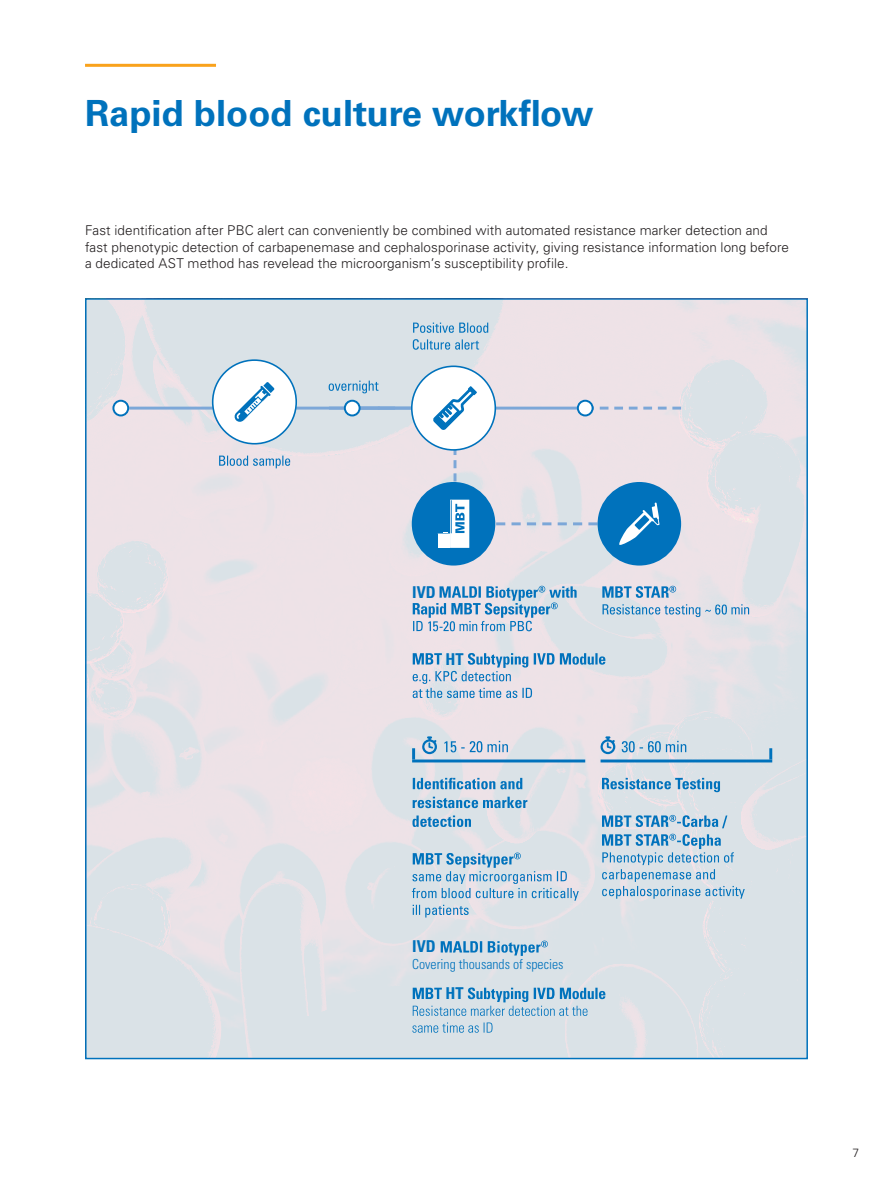
<style>
.page{position:relative;width:893px;height:1187px;background:#fff}
.page>*{position:absolute;margin:0;border:0;box-sizing:border-box;transform-origin:0 0}
.t1{font:700 36px "Univers LT Std";color:#0072bc}
.t2{font:700 condensed 16.35px "Univers LT Std";color:#0072bc}
.t3{font:300 condensed 13.8px "Univers LT Std";color:#0072bc}
.t4{font:300 13.5px/16.5px "Univers LT Std";letter-spacing:.005em;color:#231f20}
.t5{font:300 12px "Univers LT Std";color:#231f20}
</style>
<div class="page">
<hr style="left:85px;top:64px;width:131px;height:3px;background:#f9a21c">
<img style="left:88px;top:301px;width:717px;height:755px">
<svg style="left:496px;top:522px;width:102px;height:3px"></svg>
<svg style="left:453px;top:450px;width:3px;height:31px"></svg>
<hr style="left:496px;top:406px;width:83px;height:3px;background:#7ca7d8">
<hr style="left:412px;top:759px;width:173px;height:3px;background:#0072bc">
<hr style="left:601px;top:759px;width:171px;height:3px;background:#0072bc">
<svg style="left:412px;top:748px;width:3px;height:11px"></svg>
<svg style="left:769px;top:748px;width:3px;height:11px"></svg>
<hr style="left:329px;top:406px;width:83px;height:3px;background:#7ca7d8">
<hr style="left:296px;top:406px;width:84px;height:3px;background:#7ca7d8">
<hr style="left:129px;top:406px;width:84px;height:3px;background:#7ca7d8">
<svg style="left:594px;top:406px;width:87px;height:3px"></svg>
<div style="left:213px;top:360px;width:83px;height:83px;background:#fff;border-radius:50%"></div>
<div style="left:212px;top:359px;width:85px;height:85px;border:2px solid #0072bc;border-radius:50%"></div>
<div style="left:113px;top:400px;width:15px;height:15px;background:#fff;border-radius:50%"></div>
<div style="left:112px;top:400px;width:17px;height:16px;border:2px solid #0072bc;border-radius:50%"></div>
<div style="left:345px;top:400px;width:15px;height:15px;background:#fff;border-radius:50%"></div>
<div style="left:344px;top:400px;width:17px;height:16px;border:2px solid #0072bc;border-radius:50%"></div>
<div style="left:578px;top:400px;width:15px;height:15px;background:#fff;border-radius:50%"></div>
<div style="left:577px;top:400px;width:17px;height:16px;border:2px solid #0072bc;border-radius:50%"></div>
<div style="left:414px;top:484px;width:79px;height:79px;background:#0072bc;border-radius:50%"></div>
<div style="left:412px;top:482px;width:83px;height:83px;border:4px solid #0072bc;border-radius:50%"></div>
<div style="left:600px;top:484px;width:79px;height:79px;background:#0072bc;border-radius:50%"></div>
<div style="left:598px;top:482px;width:83px;height:83px;border:4px solid #0072bc;border-radius:50%"></div>
<div style="left:412px;top:366px;width:83px;height:84px;background:#fff;border-radius:50%"></div>
<div style="left:411px;top:365px;width:85px;height:85px;border:2px solid #0072bc;border-radius:50%"></div>
<svg style="left:433px;top:386px;width:44px;height:44px"></svg>
<svg style="left:438px;top:499px;width:31px;height:49px"></svg>
<svg style="left:441px;top:940px;width:107px;height:15px;background:#8ebad7"></svg>
<svg style="left:412px;top:852px;width:167px;height:65px;background:#bcd1e0"></svg>
<svg style="left:412px;top:815px;width:59px;height:11px"></svg>
<svg style="left:413px;top:796px;width:114px;height:12px"></svg>
<svg style="left:413px;top:777px;width:109px;height:12px"></svg>
<svg style="left:602px;top:814px;width:143px;height:84px;background:#b0cbde"></svg>
<svg style="left:602px;top:777px;width:118px;height:15px;background:#93bcd8"></svg>
<svg style="left:444px;top:740px;width:64px;height:12px"></svg>
<svg style="left:621px;top:740px;width:65px;height:12px"></svg>
<svg style="left:422px;top:736px;width:15px;height:18px"></svg>
<svg style="left:600px;top:736px;width:15px;height:18px"></svg>
<svg style="left:329px;top:380px;width:50px;height:13px"></svg>
<svg style="left:219px;top:455px;width:71px;height:13px"></svg>
<svg style="left:413px;top:653px;width:192px;height:45px;background:#bfcddf"></svg>
<svg style="left:413px;top:585px;width:164px;height:46px;background:#aec6dc"></svg>
<svg style="left:602px;top:604px;width:147px;height:13px;background:#b1c8dd"></svg>
<svg style="left:602px;top:585px;width:74px;height:13px"></svg>
<svg style="left:413px;top:339px;width:66px;height:11px"></svg>
<svg style="left:413px;top:322px;width:75px;height:11px"></svg>
<svg style="left:234px;top:382px;width:40px;height:40px"></svg>
<svg style="left:619px;top:502px;width:41px;height:43px"></svg>
<svg style="left:412px;top:1022px;width:80px;height:10px"></svg>
<svg style="left:413px;top:987px;width:192px;height:28px;background:#a5c7dc"></svg>
<h1 class="t1" style="left:85px;top:92px;width:510px">Rapid blood culture workflow</h1>
<p class="t4" style="left:85px;top:222px;width:705px">Fast identification after PBC alert can conveniently be combined with automated resistance marker detection and fast phenotypic detection of carbapenemase and cephalosporinase activity, giving resistance information long before a dedicated AST method has revelead the microorganism’s susceptibility profile.</p>
<p class="t2" style="left:412px;top:581px;width:25px">IVD</p>
<p class="t2" style="left:445px;top:649px;width:20px">HT</p>
<p class="t2" style="left:412px;top:936px;width:25px">IVD</p>
<p class="t3" style="left:412px;top:956px;width:153px">Covering thousands of species</p>
<p class="t2" style="left:445px;top:983px;width:20px">HT</p>
<p class="t5" style="left:852px;top:1145px;width:8px">7</p>
</div>
